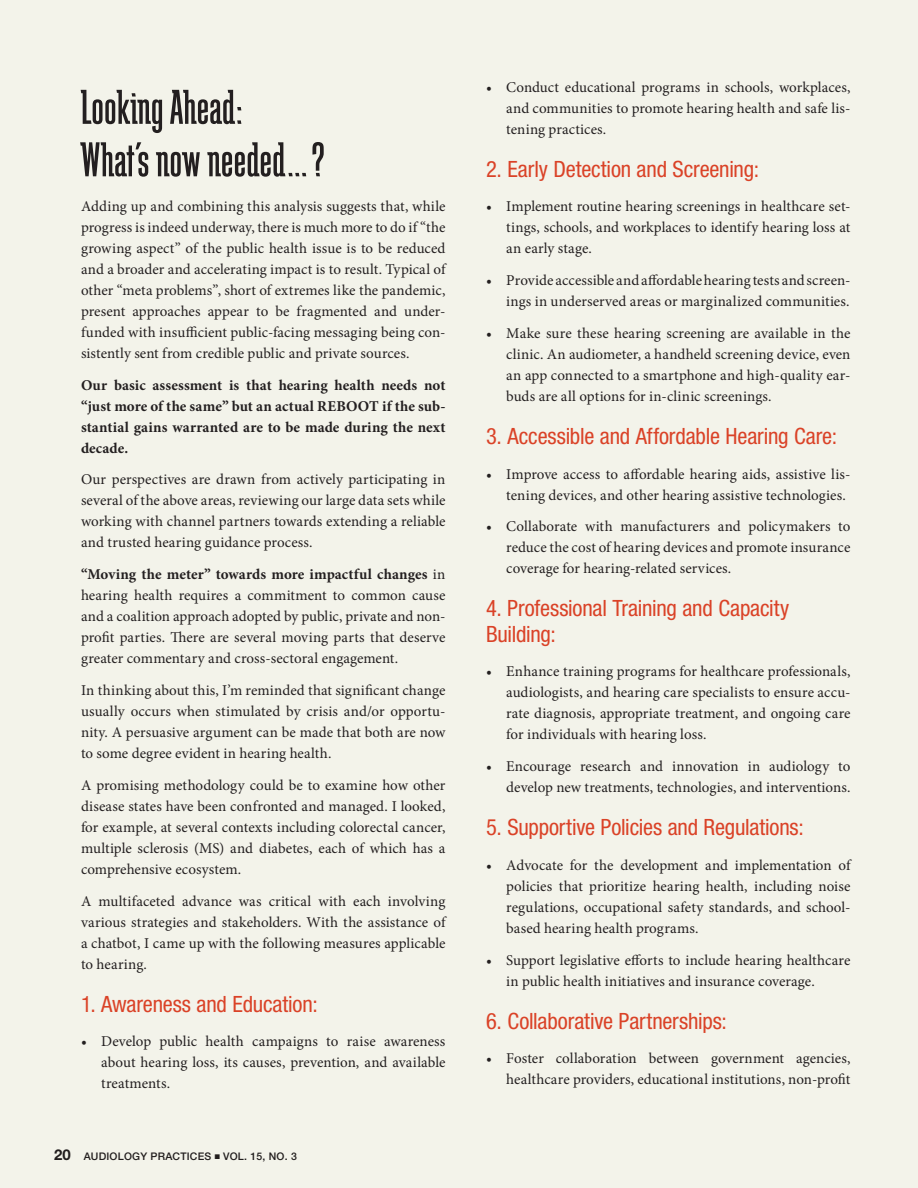
<style>
.page{position:relative;width:918px;height:1188px;background:#f3f3ea}
.page>*{position:absolute;margin:0;border:0;box-sizing:border-box;transform-origin:0 0}
.t1{font:500 51px/52.5px "Schindler RR";letter-spacing:.01em;color:#231f20}
.t2{font:condensed 22.5px/25.5px "Helvetica Neue LT Std";letter-spacing:-.005em;color:#da4227}
.t3{font:15px/21px "Minion Pro";letter-spacing:.005em;color:#231f20;text-align:justify}
.t4{font:700 15px/21px "Minion Pro";letter-spacing:.005em;color:#231f20;text-align:justify}
.t5{font:500 10.5px "Helvetica Neue LT Std";letter-spacing:.02em;color:#231f20}
.s1{font-weight:700}
.s2{font-weight:700;font-size:15px}
</style>
<div class="page">
<h1 class="t1" style="left:81px;top:81px;width:246px">Looking Ahead:<br>What’s now needed…?</h1>
<p class="t3" style="left:81px;top:196px;width:366px">Adding up and combining this analysis suggests that, while progress is indeed underway, there is much more to do if “the growing aspect” of the public health issue is to be reduced and a broader and accelerating impact is to result. Typical of other “meta problems”, short of extremes like the pandemic, present approaches appear to be fragmented and under&shy;funded with insufficient public-facing messaging being con&shy;sistently sent from credible public and private sources.</p>
<p class="t4" style="left:81px;top:374px;width:366px">Our basic assessment is that hearing health needs not “just more of the same” but an actual REBOOT if the sub&shy;stantial gains warranted are to be made during the next decade.</p>
<p class="t3" style="left:81px;top:469px;width:366px">Our perspectives are drawn from actively participating in several of the above areas, reviewing our large data sets while working with channel partners towards extending a reliable and trusted hearing guidance process.</p>
<p class="t3" style="left:81px;top:564px;width:366px"><span class="s1">“Moving the meter” towards more impactful changes</span> in hearing health requires a commitment to common cause and a coalition approach adopted by public, private and non&shy;profit parties. There are several moving parts that deserve greater commentary and cross-sectoral engagement.</p>
<p class="t3" style="left:81px;top:680px;width:366px">In thinking about this, I’m reminded that significant change usually occurs when stimulated by crisis and/or opportu&shy;nity. A persuasive argument can be made that both are now to some degree evident in hearing health.</p>
<p class="t3" style="left:81px;top:775px;width:366px">A promising methodology could be to examine how other disease states have been confronted and managed. I looked, for example, at several contexts including colorectal cancer, multiple sclerosis (MS) and diabetes, each of which has a comprehensive ecosystem.</p>
<p class="t3" style="left:81px;top:890px;width:366px">A multifaceted advance was critical with each involving various strategies and stakeholders. With the assistance of a chatbot, I came up with the following measures applicable to hearing.</p>
<h2 class="t2" style="left:81px;top:991px;width:238px">1. Awareness and Education:</h2>
<p class="t3" style="left:101px;top:1031px;width:346px;text-indent:-20px">• Develop public health campaigns to raise awareness about hearing loss, its causes, prevention, and available treatments.</p>
<p class="t5" style="left:54px;top:1150px;width:244px"><span class="s2">20</span> AUDIOLOGY PRACTICES ■ VOL. 15, NO. 3</p>
<p class="t3" style="left:506px;top:77px;width:346px;text-indent:-20px">• Conduct educational programs in schools, workplaces, and communities to promote hearing health and safe lis&shy;tening practices.</p>
<h2 class="t2" style="left:486px;top:156px;width:275px">2. Early Detection and Screening:</h2>
<p class="t3" style="left:506px;top:196px;width:346px;text-indent:-20px">• Implement routine hearing screenings in healthcare set&shy;tings, schools, and workplaces to identify hearing loss at an early stage.</p>
<p class="t3" style="left:486px;top:270px;width:366px;text-align:right">• Provide accessible and affordable hearing tests and screen&shy;ings in underserved areas or marginalized communities.</p>
<p class="t3" style="left:506px;top:323px;width:346px;text-indent:-20px">• Make sure these hearing screening are available in the clinic. An audiometer, a handheld screening device, even an app connected to a smartphone and high-quality ear&shy;buds are all options for in-clinic screenings.</p>
<h2 class="t2" style="left:486px;top:423px;width:353px">3. Accessible and Affordable Hearing Care:</h2>
<p class="t3" style="left:506px;top:463px;width:346px;text-indent:-20px">• Improve access to affordable hearing aids, assistive lis&shy;tening devices, and other hearing assistive technologies.</p>
<p class="t3" style="left:506px;top:516px;width:346px;text-indent:-20px">• Collaborate with manufacturers and policymakers to reduce the cost of hearing devices and promote insurance coverage for hearing-related services.</p>
<h2 class="t2" style="left:486px;top:596px;width:305px">4. Professional Training and Capacity<br>Building:</h2>
<p class="t3" style="left:506px;top:661px;width:346px;text-indent:-20px">• Enhance training programs for healthcare professionals, audiologists, and hearing care specialists to ensure accu&shy;rate diagnosis, appropriate treatment, and ongoing care for individuals with hearing loss.</p>
<p class="t3" style="left:486px;top:756px;width:366px;text-align:right">• Encourage research and innovation in audiology to develop new treatments, technologies, and interventions.</p>
<h2 class="t2" style="left:486px;top:814px;width:319px">5. Supportive Policies and Regulations:</h2>
<p class="t3" style="left:506px;top:855px;width:346px;text-indent:-20px">• Advocate for the development and implementation of policies that prioritize hearing health, including noise regulations, occupational safety standards, and school&shy;based hearing health programs.</p>
<p class="t3" style="left:506px;top:949px;width:346px;text-indent:-20px">• Support legislative efforts to include hearing healthcare in public health initiatives and insurance coverage.</p>
<h2 class="t2" style="left:486px;top:1008px;width:242px">6. Collaborative Partnerships:</h2>
<p class="t3" style="left:486px;top:1048px;width:366px;text-align:right">• Foster collaboration between government agencies, healthcare providers, educational institutions, non-profit</p>
</div>
